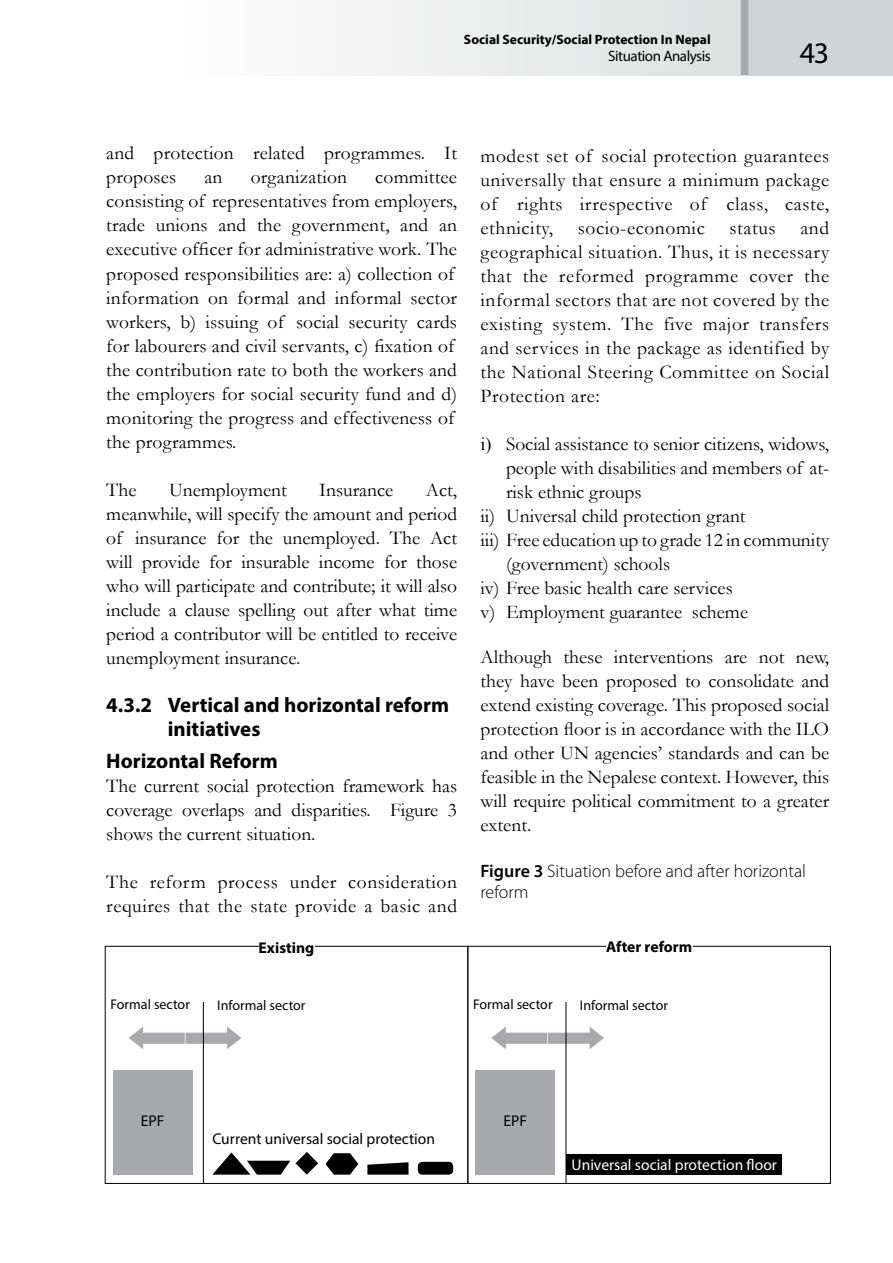
<style>
.page{position:relative;width:893px;height:1263px;background:#fff}
.page>*{position:absolute;margin:0;border:0;box-sizing:border-box;transform-origin:0 0}
.t1{font:30px "Myriad Pro";color:#000}
.t2{font:700 21px/24px "Myriad Pro";color:#000}
.t3{font:19.5px/24px "Garamond";letter-spacing:.01em;color:#000;text-align:justify}
.t4{font:19.5px/24px "Garamond";letter-spacing:.03em;color:#000}
.t5{font:300 18px/21.6px "Myriad Pro";color:#000}
.t6{font:15.6px "Myriad Pro";color:#000}
.t7{font:15.6px "Myriad Pro";color:#fff}
.t8{font:700 15.6px "Myriad Pro";color:#000}
.t9{font:15px "Myriad Pro";letter-spacing:-.03em;color:#000}
.t10{font:14.1px "Myriad Pro";color:#000}
.t11{font:700 13.5px "Myriad Pro";color:#000}
.s1{font-family:"Times New Roman";font-size:18px}
.s2{font-weight:600}
</style>
<div class="page">
<div style="left:748px;top:0;width:145px;height:75px;background:#d1d3d4"></div>
<div style="left:5px;top:0;width:736px;height:75px;background:linear-gradient(to right,#fff,#e0e1e2)"></div>
<div style="left:741px;top:0;width:7px;height:75px;background:#a7a9ac"></div>
<svg style="left:129px;top:1026px;width:113px;height:23px"></svg>
<svg style="left:491px;top:1027px;width:113px;height:22px"></svg>
<div style="left:113px;top:1070px;width:80px;height:105px;background:#a7a9ac"></div>
<div style="left:476px;top:1070px;width:79px;height:105px;background:#a7a9ac"></div>
<svg style="left:212px;top:1152px;width:106px;height:23px"></svg>
<svg style="left:326px;top:1153px;width:32px;height:22px"></svg>
<svg style="left:367px;top:1162px;width:42px;height:13px"></svg>
<div style="left:418px;top:1162px;width:35px;height:13px;background:#000;border-radius:4px"></div>
<div style="left:105px;top:946px;width:363px;height:238px;border:1px solid #000"></div>
<div style="left:467px;top:946px;width:364px;height:238px;border:1px solid #000"></div>
<hr style="left:203px;top:1002px;width:1px;height:182px;background:#000">
<hr style="left:566px;top:1002px;width:1px;height:182px;background:#000">
<div style="left:606px;top:940px;width:86px;height:12px;background:#fff"></div>
<div style="left:259px;top:941px;width:55px;height:12px;background:#fff"></div>
<div style="left:566px;top:1154px;width:216px;height:21px;background:#000"></div>
<p class="t11" style="left:464px;top:31px;width:248px">Social Security/Social Protection In Nepal</p>
<p class="t9" style="left:608px;top:47px;width:104px">Situation Analysis</p>
<h1 class="t1" style="left:800px;top:35px;width:31px">43</h1>
<p class="t3" style="left:106px;top:141px;width:352px">and protection related programmes. It proposes</p>
<p class="t3" style="left:106px;top:165px;width:352px;text-align:left;text-indent:269px">committee consisting of representatives from employers, trade unions and the government, and an executive officer for administrative work. The proposed responsibilities are: a) collection of information on formal and informal sector workers, b) issuing of social security cards for labourers and civil servants, c) fixation of the contribution rate to both the workers and the employers for social security fund and d) monitoring the progress and effectiveness of the programmes.</p>
<p class="t3" style="left:106px;top:477px;width:32px">The</p>
<p class="t3" style="left:169px;top:477px;width:119px">Unemployment</p>
<p class="t3" style="left:319px;top:477px;width:76px">Insurance</p>
<p class="t3" style="left:204px;top:165px;width:20px">an</p>
<p class="t3" style="left:251px;top:165px;width:98px">organization</p>
<p class="t3" style="left:106px;top:477px;width:352px;text-indent:320px">Act, meanwhile, will specify the amount and period of insurance for the unemployed. The Act will provide for insurable income for those who will participate and contribute; it will also include a clause spelling out after what time period a contributor will be entitled to receive unemployment insurance.</p>
<p class="t2" style="left:168px;top:692px;width:283px;text-indent:-62px">4.3.2 Vertical and horizontal reform initiatives</p>
<p class="t2" style="left:106px;top:748px;width:173px">Horizontal Reform</p>
<p class="t3" style="left:106px;top:773px;width:352px">The current social protection framework has coverage overlaps and disparities. Figure 3 shows the current situation.</p>
<p class="t4" style="left:106px;top:869px;width:352px">The reform process under consideration requires that the state provide a basic and</p>
<p class="t3" style="left:480px;top:143px;width:350px">modest set of social protection guarantees universally that ensure a minimum package of rights irrespective of class, caste, ethnicity,</p>
<p class="t3" style="left:480px;top:215px;width:350px;text-indent:320px">and geographical situation. Thus, it is necessary that the reformed programme cover the informal sectors that are not covered by the existing system. The five major transfers and services in the package as identified by the National Steering Committee on Social Protection are:</p>
<p class="t3" style="left:480px;top:431px;width:350px"><span class="s1">i)</span> Social assistance to senior citizens, widows,</p>
<p class="t3" style="left:506px;top:455px;width:325px">people with disabilities and members of at-</p>
<p class="t3" style="left:506px;top:479px;width:137px">risk ethnic groups</p>
<p class="t3" style="left:480px;top:503px;width:267px">ii) Universal child protection grant</p>
<p class="t3" style="left:480px;top:527px;width:350px">iii) Free education up to grade 12 in community</p>
<p class="t3" style="left:506px;top:551px;width:166px">(government) schools</p>
<p class="t3" style="left:480px;top:575px;width:254px">iv) Free basic health care services</p>
<p class="t3" style="left:480px;top:599px;width:269px">v) Employment guarantee scheme</p>
<p class="t3" style="left:480px;top:645px;width:350px">Although these interventions are not new, they have been proposed to consolidate and extend existing coverage. This proposed social protection floor is in accordance with the ILO and other UN agencies’ standards and can be feasible in the Nepalese context. However, this will require political commitment to a greater extent.</p>
<p class="t5" style="left:480px;top:860px;width:327px"><span class="s2">Figure 3</span> Situation before and after horizontal reform</p>
<p class="t4" style="left:578px;top:215px;width:129px">socio-economic</p>
<p class="t3" style="left:730px;top:215px;width:48px">status</p>
<p class="t8" style="left:259px;top:937px;width:57px">Existing</p>
<p class="t8" style="left:606px;top:936px;width:88px">After reform</p>
<p class="t10" style="left:110px;top:995px;width:81px">Formal sector</p>
<p class="t10" style="left:217px;top:997px;width:90px">Informal sector</p>
<p class="t10" style="left:473px;top:996px;width:81px">Formal sector</p>
<p class="t10" style="left:580px;top:997px;width:90px">Informal sector</p>
<p class="t6" style="left:141px;top:1111px;width:25px">EPF</p>
<p class="t6" style="left:504px;top:1111px;width:25px">EPF</p>
<p class="t6" style="left:212px;top:1129px;width:224px">Current universal social protection</p>
<p class="t7" style="left:572px;top:1155px;width:207px">Universal social protection floor</p>
</div>
